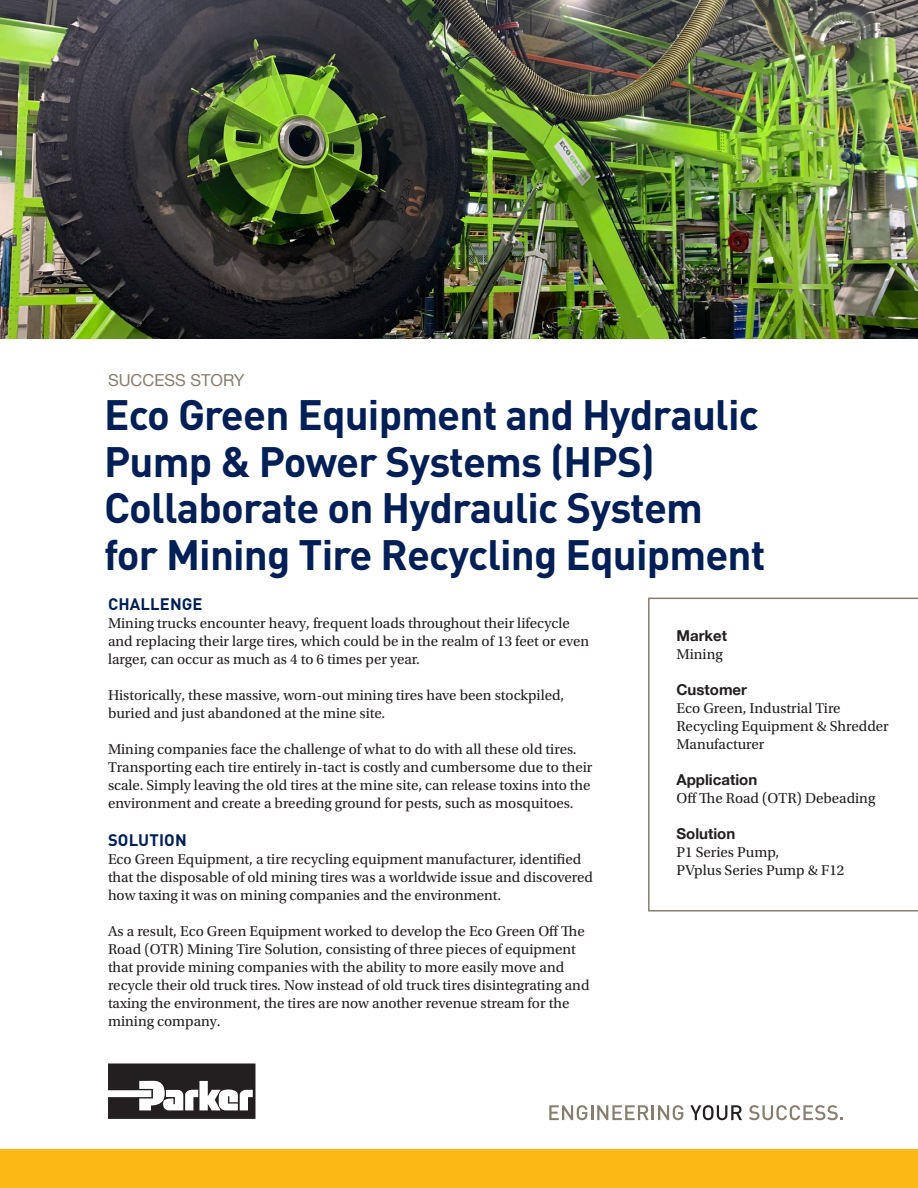
<style>
.page{position:relative;width:918px;height:1188px;background:#fff}
.page>*{position:absolute;margin:0;border:0;box-sizing:border-box;transform-origin:0 0}
.t1{font:700 42px/46.5px "DINOT";letter-spacing:-.02em;color:#001f56}
.t2{font:700 16.5px "DINOT";letter-spacing:.01em;color:#001f56}
.t3{font:16.5px "Helvetica Neue";color:#887d6e}
.t4{font:15px/18px "Utopia Std";color:#231f20}
.t5{font:700 15px/18px "Helvetica Neue";color:#231f20}
.s1{font-family:"Utopia Std";font-weight:400}
.s2{font-family:"Helvetica Neue";font-weight:700}
</style>
<div class="page">
<svg style="left:108px;top:1063px;width:147px;height:56px"></svg>
<div style="left:0;top:1150px;width:918px;height:38px;background:#fcb814"></div>
<svg style="left:549px;top:1105px;width:134px;height:15px"></svg>
<svg style="left:690px;top:1105px;width:52px;height:15px"></svg>
<svg style="left:749px;top:1105px;width:94px;height:15px"></svg>
<img style="left:0;top:0;width:918px;height:339px">
<svg style="left:648px;top:598px;width:270px;height:314px"></svg>
<p class="t3" style="left:108px;top:369px;width:138px">SUCCESS STORY</p>
<p class="t1" style="left:104px;top:390px;width:663px">Eco Green Equipment and Hydraulic<br>Pump &amp; Power Systems (HPS)<br>Collaborate on Hydraulic System for Mining Tire Recycling Equipment</p>
<p class="t2" style="left:108px;top:593px;width:96px">CHALLENGE</p>
<p class="t4" style="left:108px;top:615px;width:483px">Mining trucks encounter heavy, frequent loads throughout their lifecycle and replacing their large tires, which could be in the realm of 13 feet or even larger, can occur as much as 4 to 6 times per year.</p>
<p class="t4" style="left:108px;top:687px;width:458px">Historically, these massive, worn-out mining tires have been stockpiled, buried and just abandoned at the mine site.</p>
<p class="t4" style="left:108px;top:741px;width:486px">Mining companies face the challenge of what to do with all these old tires.<br>Transporting each tire entirely in-tact is costly and cumbersome due to their scale. Simply leaving the old tires at the mine site, can release toxins into the environment and create a breeding ground for pests, such as mosquitoes.</p>
<p class="t2" style="left:108px;top:829px;width:80px">SOLUTION</p>
<p class="t4" style="left:108px;top:850px;width:486px">Eco Green Equipment, a tire recycling equipment manufacturer, identified that the disposable of old mining tires was a worldwide issue and discovered how taxing it was on mining companies and the environment.</p>
<p class="t4" style="left:108px;top:922px;width:483px">As a result, Eco Green Equipment worked to develop the Eco Green Off The Road (OTR) Mining Tire Solution, consisting of three pieces of equipment that provide mining companies with the ability to more easily move and recycle their old truck tires. Now instead of old truck tires disintegrating and taxing the environment, the tires are now another revenue stream for the mining company.</p>
<p class="t5" style="left:676px;top:627px;width:52px">Market<br><span class="s1">Mining</span></p>
<p class="t4" style="left:676px;top:681px;width:214px"><span class="s2">Customer<br></span>Eco Green, Industrial Tire<br>Recycling Equipment &amp; Shredder<br>Manufacturer</p>
<p class="t4" style="left:676px;top:771px;width:200px"><span class="s2">Application<br></span>Off The Road (OTR) Debeading</p>
<p class="t5" style="left:676px;top:825px;width:60px">Solution</p>
<p class="t4" style="left:676px;top:843px;width:169px">P1 Series Pump,<br>PVplus Series Pump &amp; F12</p>
</div>
